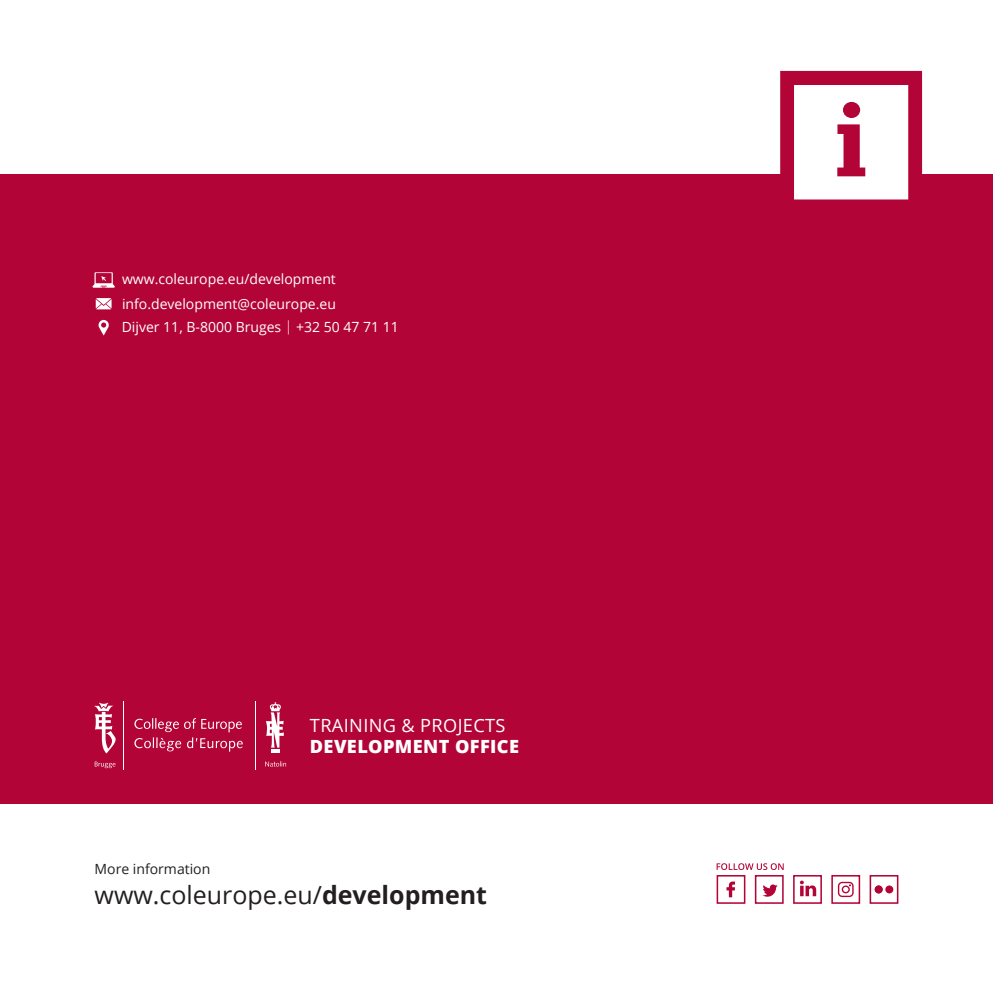
<style>
.page{position:relative;width:993px;height:993px;background:#fff}
.page>*{position:absolute;margin:0;border:0;box-sizing:border-box;transform-origin:0 0}
.t1{font:25.03px "Open Sans";color:#231f20}
.t2{font:18.2px "Open Sans";letter-spacing:.02em;color:#fff}
.t3{font:800 18.2px "Open Sans";letter-spacing:.02em;color:#fff}
.t4{font:14px/23.3px "Open Sans";color:#fff}
.t5{font:14px "Open Sans";color:#231f20}
.s1{font-weight:300}
.s2{font-weight:700}
</style>
<div class="page">
<div style="left:0;top:174px;width:992px;height:629px;background:#b30437"></div>
<svg style="left:780px;top:71px;width:141px;height:129px"></svg>
<svg style="left:96px;top:298px;width:15px;height:11px"></svg>
<svg style="left:98px;top:320px;width:11px;height:15px"></svg>
<svg style="left:134px;top:718px;width:109px;height:33px"></svg>
<hr style="left:123px;top:700px;width:1px;height:69px;background:#fff">
<hr style="left:255px;top:700px;width:1px;height:69px;background:#fff">
<svg style="left:95px;top:761px;width:20px;height:7px"></svg>
<svg style="left:265px;top:761px;width:21px;height:5px"></svg>
<svg style="left:266px;top:702px;width:18px;height:50px"></svg>
<svg style="left:94px;top:702px;width:22px;height:51px"></svg>
<svg style="left:726px;top:881px;width:8px;height:16px"></svg>
<div style="left:716px;top:874px;width:29px;height:29px;border:2px solid #b30437"></div>
<svg style="left:799px;top:880px;width:17px;height:15px"></svg>
<div style="left:792px;top:874px;width:29px;height:29px;border:2px solid #b30437"></div>
<svg style="left:762px;top:884px;width:15px;height:12px"></svg>
<div style="left:754px;top:874px;width:29px;height:29px;border:2px solid #b30437"></div>
<div style="left:831px;top:874px;width:28px;height:29px;border:2px solid #b30437"></div>
<svg style="left:837px;top:881px;width:16px;height:15px"></svg>
<div style="left:869px;top:874px;width:29px;height:29px;border:2px solid #b30437"></div>
<div style="left:874px;top:885px;width:8px;height:8px;background:#b30437;border-radius:50%"></div>
<div style="left:885px;top:885px;width:8px;height:8px;background:#b30437;border-radius:50%"></div>
<svg style="left:716px;top:863px;width:67px;height:6px"></svg>
<svg style="left:92px;top:272px;width:23px;height:15px"></svg>
<p class="t4" style="left:122px;top:267px;width:215px">www.coleurope.eu/development</p>
<p class="t4" style="left:122px;top:291px;width:278px">info.development@coleurope.eu<br>Dijver 11, B-8000 Bruges <span class="s1">|</span> +32 50 47 71 11</p>
<h2 class="t2" style="left:310px;top:712px;width:197px">TRAINING &amp; PROJECTS</h2>
<h2 class="t3" style="left:310px;top:732px;width:210px">DEVELOPMENT OFFICE</h2>
<p class="t5" style="left:94px;top:859px;width:117px">More information</p>
<h1 class="t1" style="left:94px;top:877px;width:394px">www.coleurope.eu/<span class="s2">development</span></h1>
</div>
